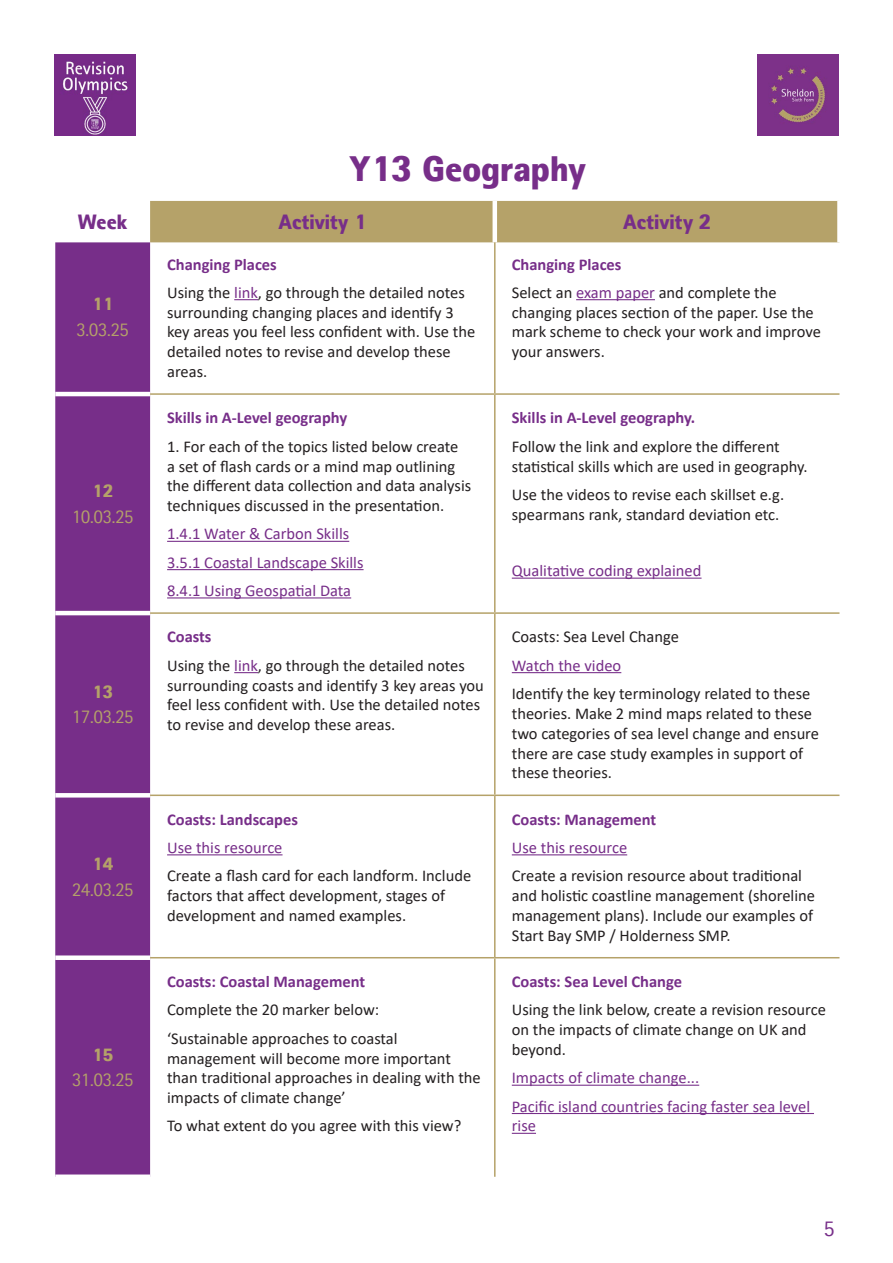
<style>
.page{position:relative;width:893px;height:1263px;background:#fff}
.page>*{position:absolute;margin:0;border:0;box-sizing:border-box;transform-origin:0 0}
.t1{font:900 36px "Rotis II Sans Pro";color:#772e89}
.t2{font:900 21px "Rotis II Sans Pro";color:#772e89}
.t3{font:21px "Rotis II Sans Pro";color:#772e89}
.t4{font:18px "Rotis II Sans Pro";color:#b5a269}
.t5{font:900 18px "Rotis II Sans Pro";color:#b5a269}
.basic_body{font:16.5px/19.8px "Calibri";color:#231f20}
.basic_body-2{font:16.5px/19.8px "Calibri";color:#772e89}
.basic_body-3{font:700 16.5px "Calibri";color:#772e89}
.s1{color:#772e89}
</style>
<div class="page">
<img style="left:54px;top:54px;width:81px;height:81px">
<img style="left:758px;top:54px;width:81px;height:81px">
<div style="left:150px;top:201px;width:687px;height:41px;background:#b5a269"></div>
<div style="left:55px;top:242px;width:95px;height:932px;background:#772e89"></div>
<hr style="left:493px;top:201px;width:4px;height:41px;background:#fff">
<hr style="left:494px;top:242px;width:2px;height:151px;background:#b5a269">
<hr style="left:494px;top:395px;width:2px;height:217px;background:#b5a269">
<hr style="left:494px;top:614px;width:2px;height:180px;background:#b5a269">
<hr style="left:494px;top:796px;width:2px;height:161px;background:#b5a269">
<hr style="left:494px;top:958px;width:2px;height:219px;background:#b5a269">
<hr style="left:55px;top:392px;width:95px;height:4px;background:#fff">
<hr style="left:55px;top:611px;width:95px;height:4px;background:#fff">
<svg style="left:55px;top:793px;width:95px;height:4px"></svg>
<div style="left:55px;top:955px;width:95px;height:5px;background:#fff"></div>
<hr style="left:150px;top:393px;width:345px;height:2px;background:#b5a269">
<hr style="left:495px;top:393px;width:344px;height:2px;background:#b5a269">
<hr style="left:150px;top:612px;width:345px;height:2px;background:#b5a269">
<hr style="left:495px;top:612px;width:344px;height:2px;background:#b5a269">
<hr style="left:150px;top:794px;width:345px;height:2px;background:#b5a269">
<hr style="left:495px;top:794px;width:344px;height:2px;background:#b5a269">
<hr style="left:150px;top:957px;width:345px;height:1px;background:#b5a269">
<hr style="left:495px;top:957px;width:344px;height:1px;background:#b5a269">
<svg style="left:234px;top:299px;width:24px;height:1px"></svg>
<hr style="left:576px;top:299px;width:79px;height:1px;background:#772e89">
<hr style="left:167px;top:541px;width:182px;height:1px;background:#772e89">
<hr style="left:167px;top:569px;width:197px;height:1px;background:#772e89">
<hr style="left:167px;top:597px;width:184px;height:1px;background:#772e89">
<hr style="left:512px;top:578px;width:189px;height:1px;background:#772e89">
<svg style="left:234px;top:672px;width:24px;height:1px"></svg>
<hr style="left:512px;top:672px;width:109px;height:1px;background:#772e89">
<hr style="left:167px;top:854px;width:116px;height:1px;background:#772e89">
<hr style="left:512px;top:854px;width:115px;height:1px;background:#772e89">
<hr style="left:512px;top:1085px;width:187px;height:1px;background:#772e89">
<hr style="left:512px;top:1113px;width:302px;height:1px;background:#772e89">
<svg style="left:512px;top:1133px;width:24px;height:1px"></svg>
<p class="t1" style="left:349px;top:147px;width:238px">Y13 Geography</p>
<p class="t2" style="left:78px;top:210px;width:51px">Week</p>
<p class="t2" style="left:278px;top:210px;width:90px">Activity 1</p>
<p class="t2" style="left:623px;top:210px;width:90px">Activity 2</p>
<p class="t5" style="left:92px;top:294px;width:23px">11</p>
<p class="t4" style="left:77px;top:320px;width:54px">3.03.25</p>
<p class="t5" style="left:92px;top:480px;width:23px">12</p>
<p class="t4" style="left:72px;top:507px;width:63px">10.03.25</p>
<p class="t5" style="left:92px;top:681px;width:23px">13</p>
<p class="t4" style="left:72px;top:707px;width:63px">17.03.25</p>
<p class="t5" style="left:92px;top:853px;width:23px">14</p>
<p class="t4" style="left:72px;top:880px;width:63px">24.03.25</p>
<p class="t5" style="left:92px;top:1044px;width:23px">15</p>
<p class="t4" style="left:72px;top:1070px;width:63px">31.03.25</p>
<p class="basic_body-3" style="left:167px;top:252px;width:111px">Changing Places</p>
<p class="basic_body" style="left:167px;top:282px;width:310px">Using the <span class="s1">link</span>, go through the detailed notes surrounding changing places and identify 3 key areas you feel less confident with. Use the detailed notes to revise and develop these areas.</p>
<p class="basic_body-3" style="left:167px;top:406px;width:182px">Skills in A-Level geography</p>
<p class="basic_body" style="left:167px;top:436px;width:306px">1. For each of the topics listed below create<br>a set of flash cards or a mind map outlining the different data collection and data analysis techniques discussed in the presentation.</p>
<p class="basic_body-2" style="left:167px;top:524px;width:184px">1.4.1 Water &amp; Carbon Skills</p>
<p class="basic_body-2" style="left:167px;top:552px;width:198px">3.5.1 Coastal Landscape Skills</p>
<p class="basic_body-2" style="left:167px;top:580px;width:186px">8.4.1 Using Geospatial Data</p>
<p class="basic_body-3" style="left:167px;top:625px;width:46px">Coasts</p>
<p class="basic_body" style="left:167px;top:655px;width:318px">Using the <span class="s1">link</span>, go through the detailed notes surrounding coasts and identify 3 key areas you feel less confident with. Use the detailed notes to revise and develop these areas.</p>
<p class="basic_body-3" style="left:167px;top:807px;width:132px">Coasts: Landscapes</p>
<p class="basic_body-2" style="left:167px;top:837px;width:117px">Use this resource</p>
<p class="basic_body" style="left:167px;top:865px;width:306px">Create a flash card for each landform. Include factors that affect development, stages of development and named examples.</p>
<p class="basic_body-3" style="left:167px;top:970px;width:200px">Coasts: Coastal Management</p>
<p class="basic_body" style="left:167px;top:1000px;width:214px">Complete the 20 marker below:</p>
<p class="basic_body" style="left:167px;top:1028px;width:315px">‘Sustainable approaches to coastal management will become more important than traditional approaches in dealing with the impacts of climate change’</p>
<p class="basic_body" style="left:167px;top:1116px;width:296px">To what extent do you agree with this view?</p>
<p class="basic_body-3" style="left:512px;top:252px;width:111px">Changing Places</p>
<p class="basic_body" style="left:512px;top:282px;width:311px">Select an <span class="s1">exam paper</span> and complete the changing places section of the paper. Use the mark scheme to check your work and improve your answers.</p>
<p class="basic_body-3" style="left:512px;top:406px;width:185px">Skills in A-Level geography.</p>
<p class="basic_body" style="left:512px;top:436px;width:297px">Follow the link and explore the different statistical skills which are used in geography.</p>
<p class="basic_body" style="left:512px;top:484px;width:274px">Use the videos to revise each skillset e.g. spearmans rank, standard deviation etc.</p>
<p class="basic_body-2" style="left:512px;top:560px;width:191px">Qualitative coding explained</p>
<p class="basic_body" style="left:512px;top:627px;width:169px">Coasts: Sea Level Change</p>
<p class="basic_body-2" style="left:512px;top:655px;width:111px">Watch the video</p>
<p class="basic_body" style="left:512px;top:683px;width:309px">Identify the key terminology related to these theories. Make 2 mind maps related to these two categories of sea level change and ensure there are case study examples in support of these theories.</p>
<p class="basic_body-3" style="left:512px;top:807px;width:146px">Coasts: Management</p>
<p class="basic_body-2" style="left:512px;top:837px;width:117px">Use this resource</p>
<p class="basic_body" style="left:512px;top:865px;width:305px">Create a revision resource about traditional and holistic coastline management (shoreline management plans). Include our examples of Start Bay SMP / Holderness SMP.</p>
<p class="basic_body-3" style="left:512px;top:970px;width:172px">Coasts: Sea Level Change</p>
<p class="basic_body" style="left:512px;top:1000px;width:316px">Using the link below, create a revision resource on the impacts of climate change on UK and beyond.</p>
<p class="basic_body-2" style="left:512px;top:1067px;width:189px">Impacts of climate change...</p>
<p class="basic_body-2" style="left:512px;top:1096px;width:300px">Pacific island countries facing faster sea level rise</p>
<p class="t3" style="left:824px;top:1217px;width:12px">5</p>
</div>
